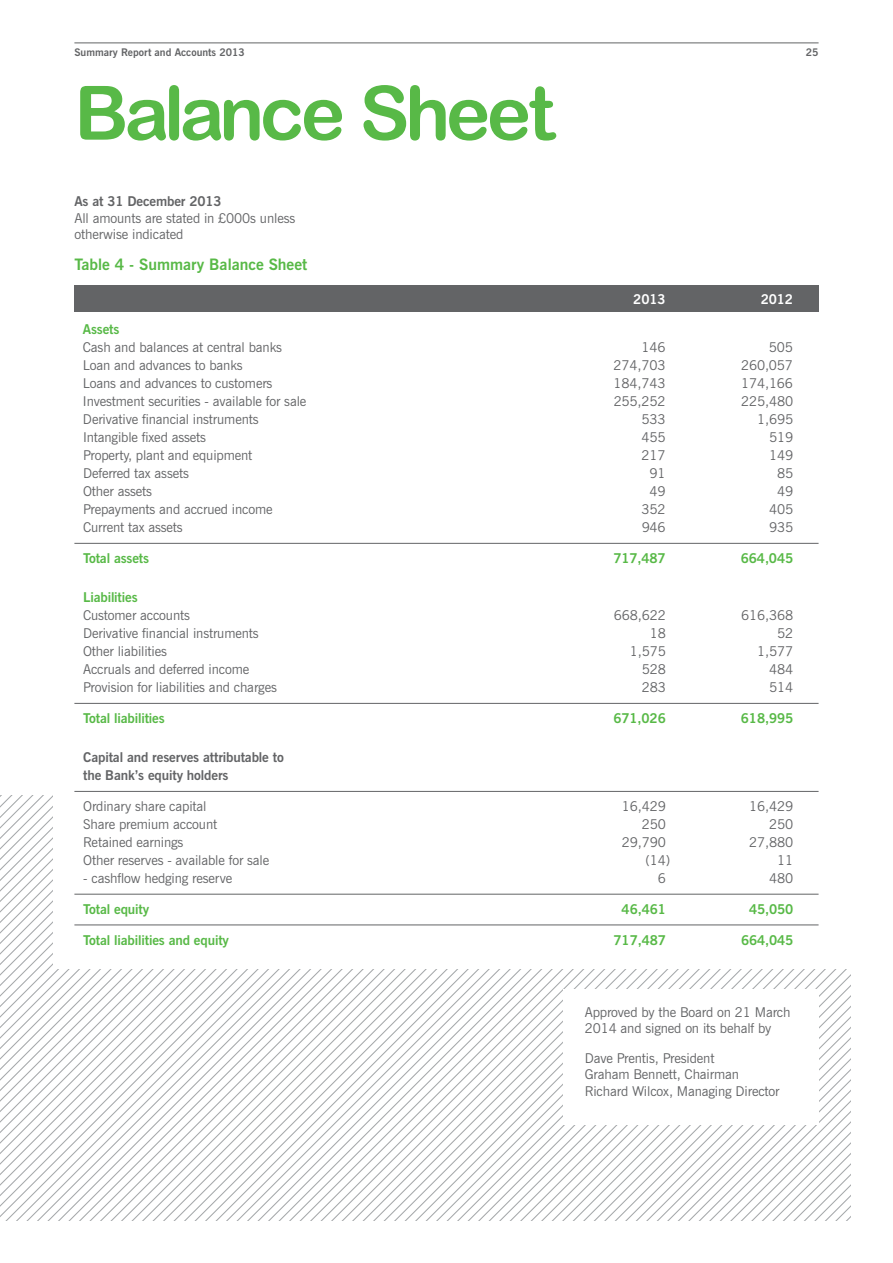
<style>
.page{position:relative;width:893px;height:1263px;background:#fff}
.page>*{position:absolute;margin:0;border:0;box-sizing:border-box;transform-origin:0 0}
.t1{font:75px "Arial Rounded MT Bold";letter-spacing:-.06em;color:#58b947}
.t2{font:700 15.75px "News Gothic BT";color:#58b947}
.t3{font:13.5px/16.5px "News Gothic BT";letter-spacing:-.01em;color:#636466}
.t4{font:700 13.5px "News Gothic BT";letter-spacing:-.01em;color:#58b947}
.t5{font:700 13.5px/18px "News Gothic BT";letter-spacing:-.01em;color:#636466}
.t6{font:700 13.5px "News Gothic BT";letter-spacing:-.01em;color:#fff}
.t7{font:700 10.5px "News Gothic BT";color:#636466}
</style>
<div class="page">
<svg style="left:0;top:795px;width:850px;height:425px"></svg>
<hr style="left:74px;top:43px;width:745px;height:1px;background:#636466">
<div style="left:74px;top:285px;width:745px;height:26px;background:#636466"></div>
<div style="left:53px;top:772px;width:826px;height:196px;background:#fff"></div>
<hr style="left:74px;top:543px;width:745px;height:1px;background:#636466">
<hr style="left:74px;top:703px;width:745px;height:1px;background:#636466">
<hr style="left:74px;top:791px;width:745px;height:1px;background:#636466">
<hr style="left:74px;top:894px;width:745px;height:1px;background:#636466">
<hr style="left:74px;top:924px;width:745px;height:1px;background:#636466">
<div style="left:563px;top:989px;width:256px;height:135px;background:#fff"></div>
<p class="t7" style="left:74px;top:46px;width:172px">Summary Report and Accounts 2013</p>
<p class="t7" style="left:806px;top:46px;width:14px">25</p>
<h1 class="t1" style="left:74px;top:69px;width:482px">Balance Sheet</h1>
<p class="t5" style="left:74px;top:193px;width:149px">As at 31 December 2013</p>
<p class="t3" style="left:74px;top:210px;width:222px">All amounts are stated in £000s unless otherwise indicated</p>
<p class="t2" style="left:74px;top:254px;width:234px">Table 4 - Summary Balance Sheet</p>
<p class="t6" style="left:633px;top:290px;width:34px">2013</p>
<p class="t6" style="left:761px;top:290px;width:34px">2012</p>
<p class="t4" style="left:83px;top:321px;width:38px">Assets</p>
<p class="t3" style="left:83px;top:339px;width:201px">Cash and balances at central banks</p>
<p class="t3" style="left:641px;top:339px;width:26px">146</p>
<p class="t3" style="left:769px;top:339px;width:26px">505</p>
<p class="t3" style="left:83px;top:357px;width:161px">Loan and advances to banks</p>
<p class="t3" style="left:614px;top:357px;width:54px">274,703</p>
<p class="t3" style="left:741px;top:357px;width:54px">260,057</p>
<p class="t3" style="left:83px;top:375px;width:191px">Loans and advances to customers</p>
<p class="t3" style="left:614px;top:375px;width:54px">184,743</p>
<p class="t3" style="left:741px;top:375px;width:54px">174,166</p>
<p class="t3" style="left:83px;top:393px;width:225px">Investment securities - available for sale</p>
<p class="t3" style="left:614px;top:393px;width:54px">255,252</p>
<p class="t3" style="left:741px;top:393px;width:54px">225,480</p>
<p class="t3" style="left:83px;top:411px;width:177px">Derivative financial instruments</p>
<p class="t3" style="left:642px;top:411px;width:26px">533</p>
<p class="t3" style="left:757px;top:411px;width:38px">1,695</p>
<p class="t3" style="left:83px;top:429px;width:125px">Intangible fixed assets</p>
<p class="t3" style="left:642px;top:429px;width:26px">455</p>
<p class="t3" style="left:769px;top:429px;width:26px">519</p>
<p class="t3" style="left:83px;top:447px;width:171px">Property, plant and equipment</p>
<p class="t3" style="left:642px;top:447px;width:26px">217</p>
<p class="t3" style="left:769px;top:447px;width:26px">149</p>
<p class="t3" style="left:83px;top:465px;width:107px">Deferred tax assets</p>
<p class="t3" style="left:650px;top:465px;width:18px">91</p>
<p class="t3" style="left:777px;top:465px;width:18px">85</p>
<p class="t3" style="left:83px;top:483px;width:71px">Other assets</p>
<p class="t3" style="left:650px;top:483px;width:18px">49</p>
<p class="t3" style="left:777px;top:483px;width:18px">49</p>
<p class="t3" style="left:83px;top:501px;width:191px">Prepayments and accrued income</p>
<p class="t3" style="left:642px;top:501px;width:26px">352</p>
<p class="t3" style="left:769px;top:501px;width:26px">405</p>
<p class="t3" style="left:83px;top:519px;width:101px">Current tax assets</p>
<p class="t3" style="left:642px;top:519px;width:26px">946</p>
<p class="t3" style="left:769px;top:519px;width:26px">935</p>
<p class="t4" style="left:83px;top:550px;width:68px">Total assets</p>
<p class="t4" style="left:613px;top:550px;width:54px">717,487</p>
<p class="t4" style="left:741px;top:550px;width:54px">664,045</p>
<p class="t4" style="left:83px;top:589px;width:56px">Liabilities</p>
<p class="t3" style="left:83px;top:607px;width:108px">Customer accounts</p>
<p class="t3" style="left:614px;top:607px;width:54px">668,622</p>
<p class="t3" style="left:741px;top:607px;width:54px">616,368</p>
<p class="t3" style="left:83px;top:625px;width:177px">Derivative financial instruments</p>
<p class="t3" style="left:650px;top:625px;width:18px">18</p>
<p class="t3" style="left:777px;top:625px;width:18px">52</p>
<p class="t3" style="left:83px;top:643px;width:85px">Other liabilities</p>
<p class="t3" style="left:630px;top:643px;width:38px">1,575</p>
<p class="t3" style="left:757px;top:643px;width:38px">1,577</p>
<p class="t3" style="left:83px;top:661px;width:168px">Accruals and deferred income</p>
<p class="t3" style="left:642px;top:661px;width:26px">528</p>
<p class="t3" style="left:769px;top:661px;width:26px">484</p>
<p class="t3" style="left:83px;top:679px;width:195px">Provision for liabilities and charges</p>
<p class="t3" style="left:642px;top:679px;width:26px">283</p>
<p class="t3" style="left:769px;top:679px;width:26px">514</p>
<p class="t4" style="left:83px;top:710px;width:83px">Total liabilities</p>
<p class="t4" style="left:613px;top:710px;width:54px">671,026</p>
<p class="t4" style="left:741px;top:710px;width:54px">618,995</p>
<p class="t5" style="left:83px;top:748px;width:202px">Capital and reserves attributable to the Bank’s equity holders</p>
<p class="t3" style="left:83px;top:798px;width:125px">Ordinary share capital</p>
<p class="t3" style="left:622px;top:798px;width:46px">16,429</p>
<p class="t3" style="left:749px;top:798px;width:46px">16,429</p>
<p class="t3" style="left:83px;top:816px;width:136px">Share premium account</p>
<p class="t3" style="left:642px;top:816px;width:26px">250</p>
<p class="t3" style="left:769px;top:816px;width:26px">250</p>
<p class="t3" style="left:83px;top:834px;width:102px">Retained earnings</p>
<p class="t3" style="left:622px;top:834px;width:46px">29,790</p>
<p class="t3" style="left:749px;top:834px;width:46px">27,880</p>
<p class="t3" style="left:83px;top:852px;width:188px">Other reserves - available for sale</p>
<p class="t3" style="left:645px;top:852px;width:26px">(14)</p>
<p class="t3" style="left:777px;top:852px;width:18px">11</p>
<p class="t3" style="left:83px;top:870px;width:150px">- cashflow hedging reserve</p>
<p class="t3" style="left:658px;top:870px;width:10px">6</p>
<p class="t3" style="left:769px;top:870px;width:26px">480</p>
<p class="t4" style="left:83px;top:901px;width:68px">Total equity</p>
<p class="t4" style="left:622px;top:901px;width:46px">46,461</p>
<p class="t4" style="left:749px;top:901px;width:46px">45,050</p>
<p class="t4" style="left:83px;top:931px;width:147px">Total liabilities and equity</p>
<p class="t4" style="left:614px;top:931px;width:54px">717,487</p>
<p class="t4" style="left:741px;top:931px;width:54px">664,045</p>
<p class="t3" style="left:585px;top:1004px;width:207px">Approved by the Board on 21 March<br>2014 and signed on its behalf by</p>
<p class="t3" style="left:585px;top:1049px;width:196px">Dave Prentis, President<br>Graham Bennett, Chairman<br>Richard Wilcox, Managing Director</p>
</div>
